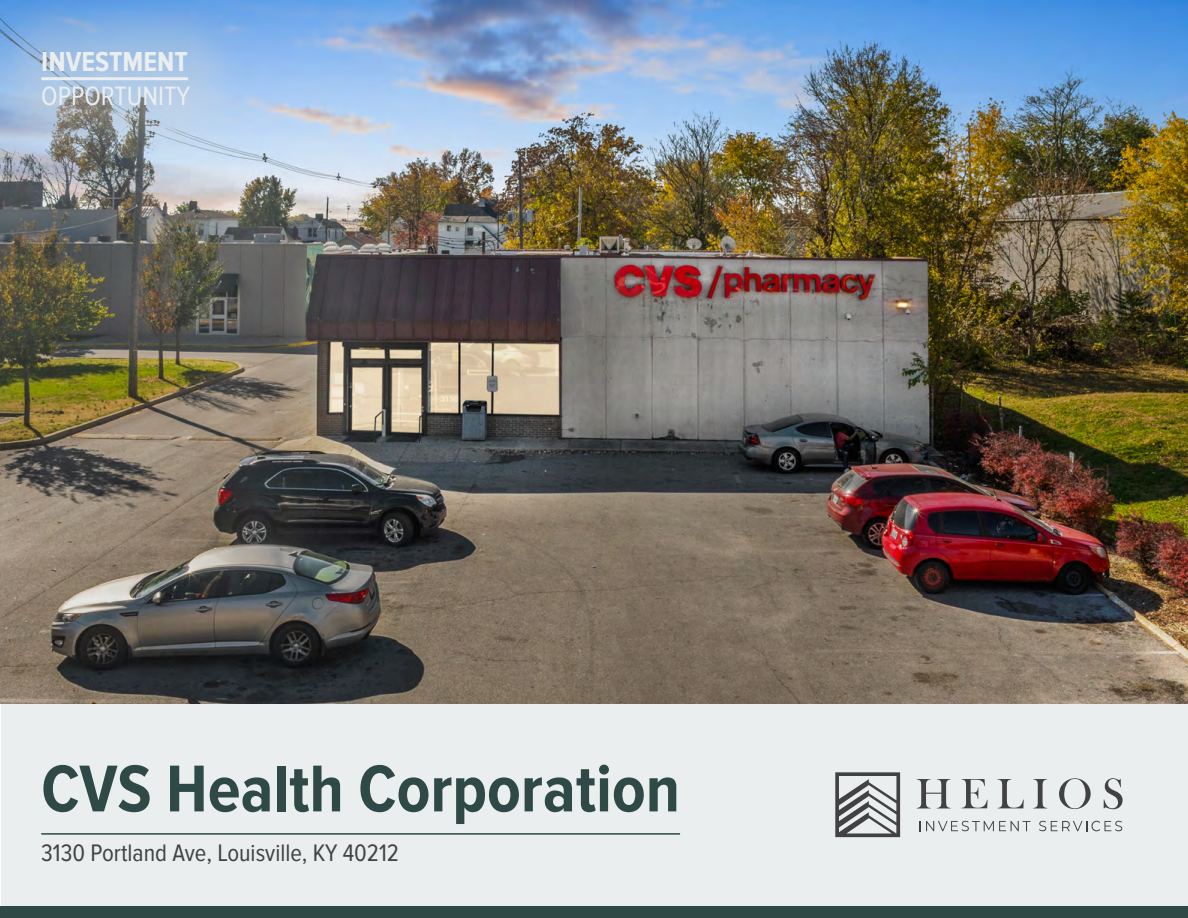
<style>
.page{position:relative;width:1188px;height:918px;background:#fff}
.page>*{position:absolute;margin:0;border:0;box-sizing:border-box;transform-origin:0 0}
.t1{font:700 68.55px "Proxima Nova Cond";color:#2f4a46}
.t2{font:700 28.5px "Proxima Nova Cond";color:#eaeeef}
.t3{font:27.45px "Proxima Nova Cond";color:#eaeeef}
.t4{font:24.75px "Proxima Nova Cond";color:#424143}
</style>
<div class="page">
<div style="left:1px;top:704px;width:1187px;height:202px;background:#eaeeef"></div>
<img style="left:0;top:0;width:1188px;height:704px">
<hr style="left:41px;top:833px;width:639px;height:2px;background:#2f4a46">
<div style="left:0;top:0;width:255px;height:171px;background:#f2e4c9;opacity:.24"></div>
<hr style="left:41px;top:77px;width:147px;height:3px;background:#eaeeef">
<div style="left:0;top:906px;width:1188px;height:12px;background:#2f4a46"></div>
<svg style="left:917px;top:779px;width:34px;height:29px"></svg>
<svg style="left:962px;top:779px;width:26px;height:29px"></svg>
<svg style="left:998px;top:779px;width:26px;height:29px"></svg>
<svg style="left:1033px;top:779px;width:14px;height:29px"></svg>
<svg style="left:1059px;top:778px;width:32px;height:31px"></svg>
<svg style="left:1104px;top:778px;width:19px;height:31px"></svg>
<svg style="left:1039px;top:821px;width:83px;height:10px"></svg>
<svg style="left:920px;top:821px;width:110px;height:10px"></svg>
<svg style="left:835px;top:772px;width:65px;height:65px"></svg>
<p class="t2" style="left:41px;top:46px;width:148px">INVESTMENT</p>
<p class="t3" style="left:41px;top:81px;width:150px">OPPORTUNITY</p>
<h1 class="t1" style="left:41px;top:750px;width:640px">CVS Health Corporation</h1>
<p class="t4" style="left:41px;top:839px;width:359px">3130 Portland Ave, Louisville, KY 40212</p>
</div>
